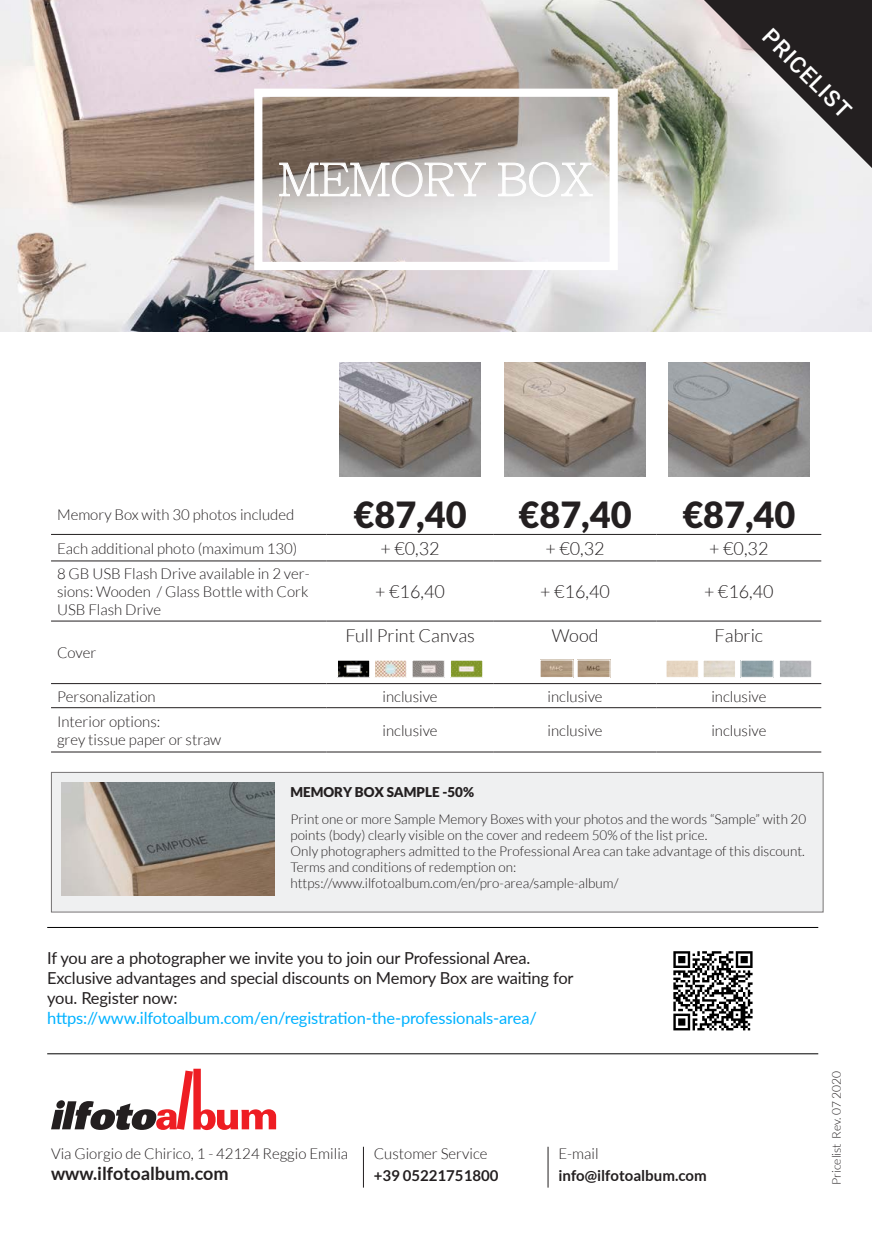
<style>
.page{position:relative;width:872px;height:1234px;background:#fff}
.page>*{position:absolute;margin:0;border:0;box-sizing:border-box;transform-origin:0 0}
.t1{font:300 44.85px "Adobe Ming Std";color:#fff}
.t2{font:900 36px "Lato";color:#231f20}
.t3{font:500 22.5px "Roboto";color:#fff}
.t4{font:300 18px "Lato";color:#231f20}
.t5{font:700 18px "Lato";color:#231f20}
.t6{font:16.5px/19.8px "Lato";letter-spacing:-.01em;color:#231f20}
.t7{font:16.5px "Lato";letter-spacing:-.01em;color:#00b2ff}
.t8{font:300 15px/18px "Lato";color:#231f20;text-align:justify}
.t9{font:700 15px "Lato";color:#231f20}
.t10{font:300 13.5px/16.2px "Lato";color:#231f20}
.t11{font:900 13.5px "Lato";color:#231f20}
.t12{font:300 12px "Lato";color:#231f20}
</style>
<div class="page">
<img style="left:0;top:0;width:872px;height:332px">
<div style="left:254px;top:89px;width:364px;height:181px;border:8px solid #fff"></div>
<svg style="left:279px;top:162px;width:207px;height:35px;background:#c7c2bf"></svg>
<svg style="left:498px;top:162px;width:94px;height:35px"></svg>
<svg style="left:51px;top:1068px;width:225px;height:61px"></svg>
<svg style="left:704px;top:0;width:168px;height:168px;background:#807e7c"></svg>
<hr style="left:363px;top:1146px;width:1px;height:41px;background:#231f20">
<hr style="left:548px;top:1146px;width:1px;height:41px;background:#231f20">
<hr style="left:51px;top:534px;width:275px;height:1px;background:#231f20">
<hr style="left:326px;top:534px;width:168px;height:1px;background:#231f20">
<hr style="left:494px;top:534px;width:162px;height:1px;background:#231f20">
<hr style="left:656px;top:534px;width:165px;height:1px;background:#231f20">
<hr style="left:51px;top:560px;width:275px;height:1px;background:#231f20">
<hr style="left:326px;top:560px;width:168px;height:1px;background:#231f20">
<hr style="left:494px;top:560px;width:162px;height:1px;background:#231f20">
<hr style="left:656px;top:560px;width:165px;height:1px;background:#231f20">
<hr style="left:51px;top:620px;width:275px;height:1px;background:#231f20">
<hr style="left:326px;top:620px;width:168px;height:1px;background:#231f20">
<hr style="left:494px;top:620px;width:162px;height:1px;background:#231f20">
<hr style="left:656px;top:620px;width:165px;height:1px;background:#231f20">
<hr style="left:51px;top:683px;width:275px;height:1px;background:#231f20">
<hr style="left:326px;top:683px;width:168px;height:1px;background:#231f20">
<hr style="left:494px;top:683px;width:162px;height:1px;background:#231f20">
<hr style="left:656px;top:683px;width:165px;height:1px;background:#231f20">
<hr style="left:51px;top:707px;width:275px;height:1px;background:#231f20">
<hr style="left:326px;top:707px;width:168px;height:1px;background:#231f20">
<hr style="left:494px;top:707px;width:162px;height:1px;background:#231f20">
<hr style="left:656px;top:707px;width:165px;height:1px;background:#231f20">
<hr style="left:51px;top:751px;width:275px;height:1px;background:#231f20">
<hr style="left:326px;top:751px;width:168px;height:1px;background:#231f20">
<hr style="left:494px;top:751px;width:162px;height:1px;background:#231f20">
<hr style="left:656px;top:751px;width:165px;height:1px;background:#231f20">
<img style="left:339px;top:363px;width:142px;height:113px">
<img style="left:504px;top:362px;width:142px;height:114px">
<img style="left:668px;top:362px;width:141px;height:114px">
<img style="left:339px;top:661px;width:29px;height:14px">
<img style="left:452px;top:661px;width:29px;height:14px">
<img style="left:414px;top:661px;width:28px;height:14px">
<div style="left:412px;top:659px;width:32px;height:18px;border:1px solid #fff"></div>
<img style="left:376px;top:661px;width:29px;height:14px">
<div style="left:374px;top:659px;width:33px;height:18px;border:1px solid #fff"></div>
<div style="left:337px;top:659px;width:33px;height:18px;border:1px solid #fff"></div>
<div style="left:450px;top:659px;width:33px;height:18px;border:1px solid #fff"></div>
<img style="left:579px;top:661px;width:29px;height:14px">
<img style="left:542px;top:661px;width:29px;height:14px">
<div style="left:740px;top:659px;width:33px;height:18px;border:1px solid #fff"></div>
<div style="left:666px;top:659px;width:32px;height:18px;border:1px solid #fff"></div>
<div style="left:779px;top:659px;width:33px;height:18px;border:1px solid #fff"></div>
<div style="left:703px;top:659px;width:32px;height:18px;border:1px solid #fff"></div>
<div style="left:51px;top:772px;width:772px;height:139px;background:#eff0f1"></div>
<img style="left:61px;top:782px;width:214px;height:113px">
<hr style="left:47px;top:1053px;width:771px;height:1px;background:#000">
<hr style="left:47px;top:927px;width:771px;height:1px;background:#000">
<svg style="left:673px;top:951px;width:80px;height:80px"></svg>
<svg style="left:673px;top:951px;width:79px;height:79px"></svg>
<p class="t1" style="left:279px;top:155px;width:315px">MEMORY BOX</p>
<p class="t3" style="left:777px;top:21px;width:116px;rotate:45deg">PRICELIST</p>
<p class="t8" style="left:57px;top:505px;width:239px">Memory Box with 30 photos included</p>
<p class="t2" style="left:354px;top:494px;width:114px">€87,40</p>
<p class="t2" style="left:518px;top:494px;width:114px">€87,40</p>
<p class="t2" style="left:682px;top:494px;width:114px">€87,40</p>
<p class="t8" style="left:57px;top:539px;width:242px">Each additional photo (maximum 130)</p>
<p class="t4" style="left:380px;top:538px;width:61px">+ €0,32</p>
<p class="t4" style="left:545px;top:538px;width:61px">+ €0,32</p>
<p class="t4" style="left:709px;top:538px;width:61px">+ €0,32</p>
<p class="t8" style="left:57px;top:564px;width:254px">8 GB USB Flash Drive available in 2 ver&shy;sions: Wooden / Glass Bottle with Cork USB Flash Drive</p>
<p class="t4" style="left:375px;top:582px;width:71px">+ €16,40</p>
<p class="t4" style="left:540px;top:582px;width:71px">+ €16,40</p>
<p class="t4" style="left:704px;top:582px;width:71px">+ €16,40</p>
<p class="t8" style="left:57px;top:644px;width:41px">Cover</p>
<p class="t4" style="left:345px;top:625px;width:131px">Full Print Canvas</p>
<p class="t4" style="left:551px;top:625px;width:48px">Wood</p>
<p class="t4" style="left:714px;top:625px;width:50px">Fabric</p>
<p class="t8" style="left:57px;top:687px;width:100px">Personalization</p>
<p class="t8" style="left:382px;top:687px;width:57px">inclusive</p>
<p class="t8" style="left:547px;top:687px;width:57px">inclusive</p>
<p class="t8" style="left:711px;top:687px;width:57px">inclusive</p>
<p class="t8" style="left:57px;top:712px;width:105px">Interior options:</p>
<p class="t8" style="left:57px;top:730px;width:166px">grey tissue paper or straw</p>
<p class="t8" style="left:382px;top:721px;width:57px">inclusive</p>
<p class="t8" style="left:547px;top:721px;width:57px">inclusive</p>
<p class="t8" style="left:711px;top:721px;width:57px">inclusive</p>
<p class="t11" style="left:290px;top:783px;width:185px">MEMORY BOX SAMPLE -50%</p>
<p class="t10" style="left:290px;top:810px;width:517px">Print one or more Sample Memory Boxes with your photos and the words “Sample” with 20 points (body) clearly visible on the cover and redeem 50% of the list price.</p>
<p class="t10" style="left:290px;top:842px;width:516px">Only photographers admitted to the Professional Area can take advantage of this discount.</p>
<p class="t10" style="left:290px;top:859px;width:227px">Terms and conditions of redemption on:</p>
<p class="t10" style="left:290px;top:875px;width:329px">https://www.ilfotoalbum.com/en/pro-area/sample-album/</p>
<p class="t6" style="left:47px;top:947px;width:485px">If you are a photographer we invite you to join our Professional Area.</p>
<p class="t6" style="left:47px;top:967px;width:528px">Exclusive advantages and special discounts on Memory Box are waiting for you. Register now:</p>
<p class="t7" style="left:47px;top:1005px;width:491px">https://www.ilfotoalbum.com/en/registration-the-professionals-area/</p>
<p class="t8" style="left:51px;top:1144px;width:299px">Via Giorgio de Chirico, 1 - 42124 Reggio Emilia</p>
<p class="t5" style="left:51px;top:1163px;width:179px">www.ilfotoalbum.com</p>
<p class="t8" style="left:374px;top:1144px;width:115px">Customer Service</p>
<p class="t9" style="left:374px;top:1166px;width:126px">+39 05221751800</p>
<p class="t8" style="left:558px;top:1144px;width:42px">E-mail</p>
<p class="t9" style="left:558px;top:1166px;width:150px">info@ilfotoalbum.com</p>
<p class="t12" style="left:830px;top:1184px;width:115px;rotate:-90deg">Pricelist Rev. 07 2020</p>
</div>
